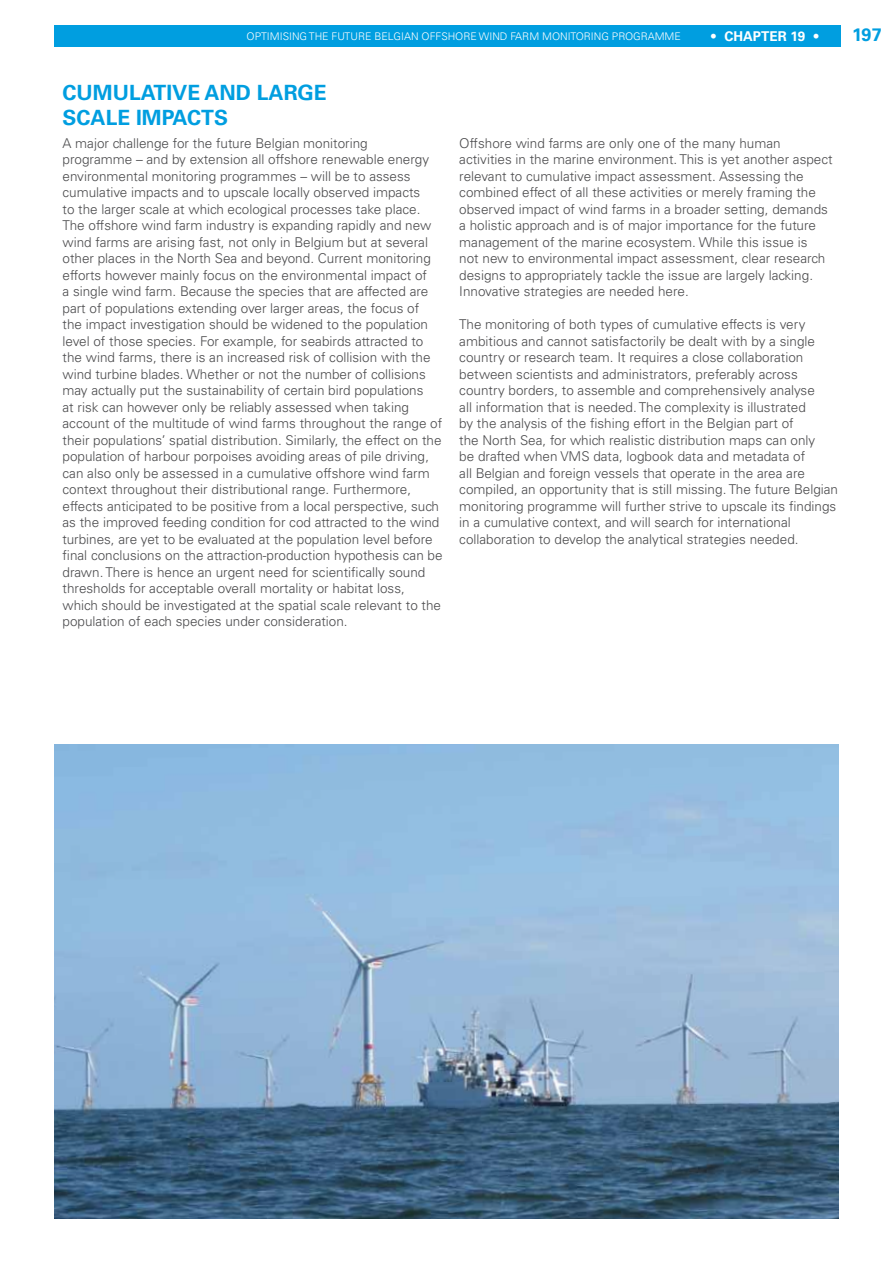
<style>
.page{position:relative;width:893px;height:1263px;background:#fff}
.page>*{position:absolute;margin:0;border:0;box-sizing:border-box;transform-origin:0 0}
.t1{font:700 21px "Univers LT Std";color:#009ee0}
.t2{font:700 18px "Univers LT Std";color:#009ee0}
.t3{font:300 13.5px/16.5px "Univers LT Std";color:#4b4b4d}
.t4{font:700 13.5px "Univers LT Std";color:#fff}
.t5{font:300 10.5px "Univers LT Std";color:#fff}
.s1{font-weight:300}
</style>
<div class="page">
<img style="left:54px;top:744px;width:785px;height:475px">
<div style="left:54px;top:25px;width:787px;height:22px;background:#009ee0"></div>
<p class="t5" style="left:247px;top:30px;width:15px">Optimising</p>
<p class="t5" style="left:309px;top:30px;width:8px">the</p>
<p class="t5" style="left:332px;top:30px;width:8px">future</p>
<p class="t5" style="left:374px;top:30px;width:14px">Belgian</p>
<p class="t5" style="left:422px;top:30px;width:8px">offshore</p>
<p class="t5" style="left:479px;top:30px;width:8px">wind</p>
<p class="t5" style="left:510px;top:30px;width:8px">farm</p>
<p class="t5" style="left:542px;top:30px;width:8px">monitoring</p>
<p class="t5" style="left:612px;top:30px;width:9px">programme</p>
<p class="t4" style="left:710px;top:28px;width:111px"><span class="s1">•</span> CHAPTER 19 <span class="s1">•</span></p>
<h2 class="t2" style="left:852px;top:24px;width:31px">197</h2>
<h1 class="t1" style="left:63px;top:81px;width:29px">CUMULATIVE</h1>
<h1 class="t1" style="left:204px;top:81px;width:17px">AND</h1>
<h1 class="t1" style="left:257px;top:81px;width:15px">LARGE</h1>
<h1 class="t1" style="left:63px;top:106px;width:15px">SCALE</h1>
<h1 class="t1" style="left:136px;top:106px;width:14px">IMPACTS</h1>
<p class="t3" style="left:63px;top:135px;width:382px">A major challenge for the future Belgian monitoring<br>programme – and by extension all offshore renewable energy environmental monitoring programmes – will be to assess cumulative impacts and to upscale locally observed impacts<br>to the larger scale at which ecological processes take place.<br>The offshore wind farm industry is expanding rapidly and new wind farms are arising fast, not only in Belgium but at several other places in the North Sea and beyond. Current monitoring efforts however mainly focus on the environmental impact of<br>a single wind farm. Because the species that are affected are part of populations extending over larger areas, the focus of<br>the impact investigation should be widened to the population level of those species. For example, for seabirds attracted to the wind farms, there is an increased risk of collision with the wind turbine blades. Whether or not the number of collisions may actually put the sustainability of certain bird populations<br>at risk can however only be reliably assessed when taking account of the multitude of wind farms throughout the range of their populations’ spatial distribution. Similarly, the effect on the population of harbour porpoises avoiding areas of pile driving, can also only be assessed in a cumulative offshore wind farm context throughout their distributional range. Furthermore, effects anticipated to be positive from a local perspective, such as the improved feeding condition for cod attracted to the wind turbines, are yet to be evaluated at the population level before final conclusions on the attraction-production hypothesis can be drawn. There is hence an urgent need for scientifically sound thresholds for acceptable overall mortality or habitat loss, which should be investigated at the spatial scale relevant to the population of each species under consideration.</p>
<p class="t3" style="left:459px;top:135px;width:375px">Offshore wind farms are only one of the many human activities in the marine environment. This is yet another aspect relevant to cumulative impact assessment. Assessing the combined effect of all these activities or merely framing the observed impact of wind farms in a broader setting, demands a holistic approach and is of major importance for the future management of the marine ecosystem. While this issue is<br>not new to environmental impact assessment, clear research designs to appropriately tackle the issue are largely lacking.<br>Innovative strategies are needed here.</p>
<p class="t3" style="left:459px;top:316px;width:380px">The monitoring of both types of cumulative effects is very ambitious and cannot satisfactorily be dealt with by a single country or research team. It requires a close collaboration between scientists and administrators, preferably across country borders, to assemble and comprehensively analyse<br>all information that is needed. The complexity is illustrated<br>by the analysis of the fishing effort in the Belgian part of<br>the North Sea, for which realistic distribution maps can only<br>be drafted when VMS data, logbook data and metadata of<br>all Belgian and foreign vessels that operate in the area are compiled, an opportunity that is still missing. The future Belgian monitoring programme will further strive to upscale its findings in a cumulative context, and will search for international collaboration to develop the analytical strategies needed.</p>
</div>
